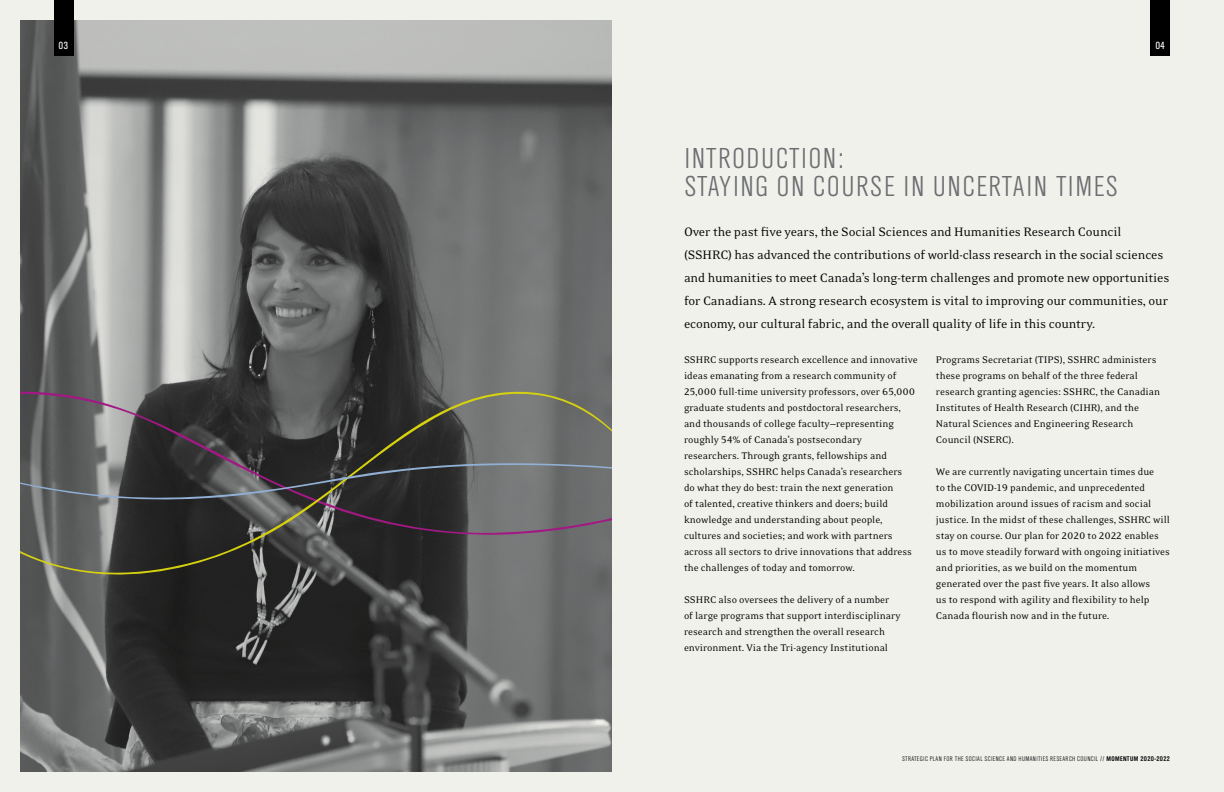
<style>
.page{position:relative;width:1224px;height:792px;background:#fff}
.page>*{position:absolute;margin:0;border:0;box-sizing:border-box;transform-origin:0 0}
.t1{font:300 30px/28px "TV Nord Cond EF";letter-spacing:.045em;color:#6d6e71}
.t2{font:14px/23px "Eidetic Neo";letter-spacing:-.01em;color:#000}
.t3{font:11px/16px "Eidetic Neo";color:#000}
.t4{font:10.8px "TV Nord Cond EF";color:#fff}
.t5{font:300 7px "TV Nord Cond EF";letter-spacing:.05em;color:#000}
.s1{font-family:"Eidetic Neo Omni"}
.s2{font-weight:700}
</style>
<div class="page">
<div style="left:612px;top:0;width:612px;height:792px;background:#f1f1ec"></div>
<svg style="left:19px;top:19px;width:593px;height:754px;background:#717271"></svg>
<div style="left:1151px;top:0;width:19px;height:55px;background:#000"></div>
<svg style="left:19px;top:536px;width:593px;height:64px;background:#4b4b49"></svg>
<svg style="left:19px;top:328px;width:593px;height:208px;background:#5a5959"></svg>
<div style="left:0;top:773px;width:612px;height:19px;background:#f1f1ec"></div>
<div style="left:0;top:0;width:19px;height:792px;background:#f1f1ec"></div>
<div style="left:0;top:0;width:612px;height:19px;background:#f1f1ec"></div>
<div style="left:54px;top:0;width:19px;height:55px;background:#000"></div>
<p class="t4" style="left:59px;top:40px;width:11px">03</p>
<p class="t4" style="left:1155px;top:40px;width:11px">04</p>
<h1 class="t1" style="left:684px;top:144px;width:433px">INTRODUCTION:<br>STAYING ON COURSE IN UNCERTAIN TIMES</h1>
<p class="t2" style="left:684px;top:221px;width:487px">Over the past five years, the Social Sciences and Humanities Research Council (SSHRC) has advanced the contributions of world-class research in the social sciences and humanities to meet Canada’s long-term challenges and promote new opportunities for Canadians. A strong research ecosystem is vital to improving our communities, our economy, our cultural fabric, and the overall quality of life in this country.</p>
<p class="t3" style="left:684px;top:352px;width:235px">SSHRC supports research excellence and innovative ideas emanating from a research community of <span class="s1">25,000</span> full-time university professors, over <span class="s1">65,000 </span>graduate students and postdoctoral researchers, and thousands of college faculty—representing roughly <span class="s1">54</span>% of Canada’s postsecondary researchers. Through grants, fellowships and scholarships, SSHRC helps Canada’s researchers<br>do what they do best: train the next generation<br>of talented, creative thinkers and doers; build knowledge and understanding about people, cultures and societies; and work with partners across all sectors to drive innovations that address the challenges of today and tomorrow.</p>
<p class="t3" style="left:684px;top:592px;width:218px">SSHRC also oversees the delivery of a number of large programs that support interdisciplinary research and strengthen the overall research environment. Via the Tri-agency Institutional</p>
<p class="t3" style="left:936px;top:352px;width:226px">Programs Secretariat (TIPS), SSHRC administers these programs on behalf of the three federal research granting agencies: SSHRC, the Canadian Institutes of Health Research (CIHR), and the Natural Sciences and Engineering Research Council (NSERC).</p>
<p class="t3" style="left:936px;top:464px;width:235px">We are currently navigating uncertain times due<br>to the COVID-<span class="s1">19</span> pandemic, and unprecedented mobilization around issues of racism and social justice. In the midst of these challenges, SSHRC will stay on course. Our plan for <span class="s1">2020</span> to <span class="s1">2022</span> enables us to move steadily forward with ongoing initiatives and priorities, as we build on the momentum generated over the past five years. It also allows<br>us to respond with agility and flexibility to help Canada flourish now and in the future.</p>
<p class="t5" style="left:902px;top:755px;width:131px">STRATEGIC PLAN FOR THE SOCIAL SCIENCE AND HUMANITIE</p>
<p class="t5" style="left:1045px;top:755px;width:126px">S RESEARCH COUNCIL // <span class="s2">MOMENTUM 2020-2022</span></p>
</div>
